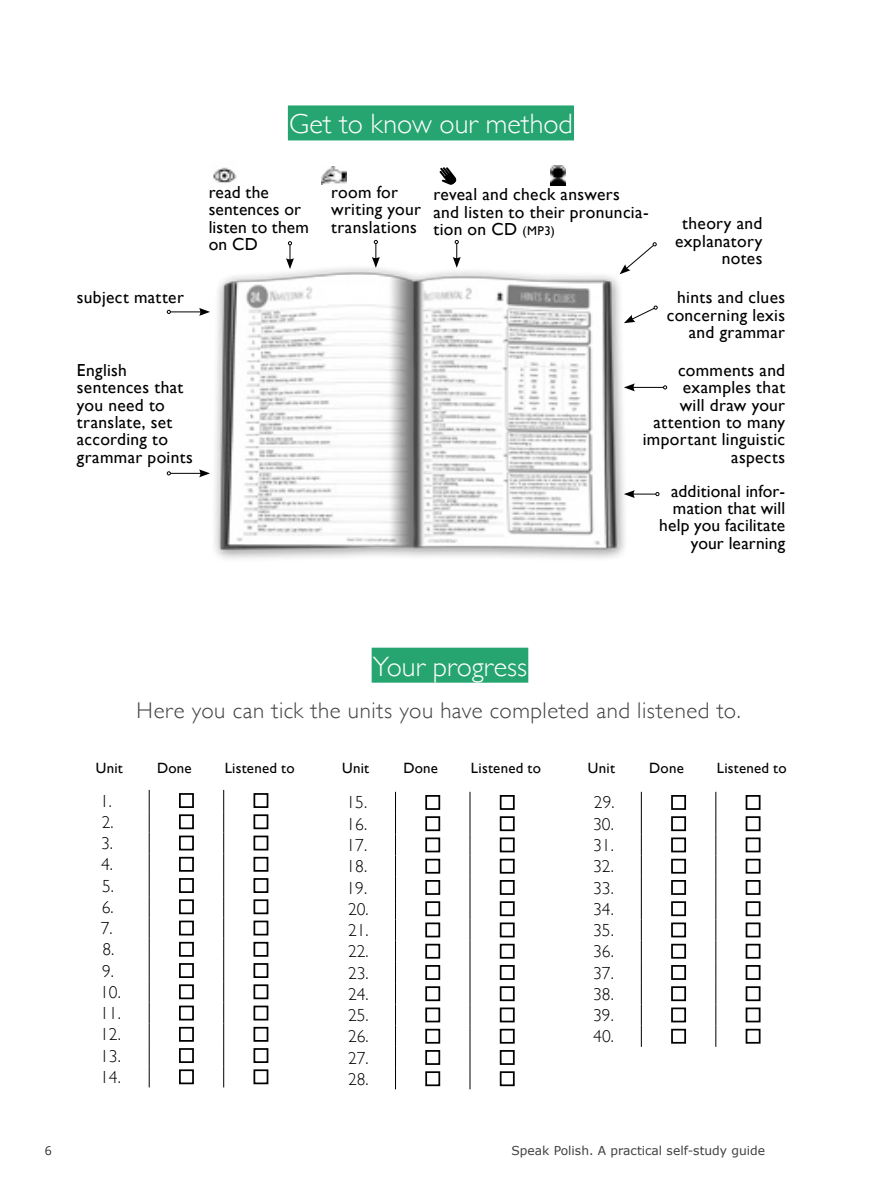
<style>
.page{position:relative;width:869px;height:1191px;background:#fff}
.page>*{position:absolute;margin:0;border:0;box-sizing:border-box;transform-origin:0 0}
.t1{font:300 28px "Gill Sans";letter-spacing:.005em;color:#fff}
.t2{font:300 22.75px "Gill Sans";letter-spacing:.025em;color:#414042}
.t3{font:17.5px/17.5px "Gill Sans";letter-spacing:.02em;color:#000}
.t4{font:300 17.5px/21.2px "Gill Sans";color:#000;text-align:justify}
.t5{font:14.88px "Gill Sans";letter-spacing:.015em;color:#000}
.t6{font:12.25px "MS Reference Sans Serif";color:#414042}
.t7{font:12.25px "Open Sans";color:#292829}
.s1{font-size:12.6px}
</style>
<div class="page">
<hr style="left:170px;top:473px;width:32px;height:1px;background:#000">
<svg style="left:167px;top:471px;width:4px;height:4px"></svg>
<hr style="left:170px;top:311px;width:32px;height:1px;background:#000">
<svg style="left:167px;top:310px;width:4px;height:4px"></svg>
<div style="left:288px;top:105px;width:285px;height:35px;background:#27a570"></div>
<svg style="left:439px;top:167px;width:18px;height:18px"></svg>
<img style="left:213px;top:167px;width:24px;height:16px">
<img style="left:321px;top:166px;width:25px;height:18px">
<img style="left:184px;top:257px;width:459px;height:302px">
<img style="left:550px;top:165px;width:15px;height:20px">
<svg style="left:623px;top:306px;width:34px;height:17px"></svg>
<svg style="left:619px;top:242px;width:37px;height:32px"></svg>
<svg style="left:371px;top:240px;width:8px;height:28px"></svg>
<svg style="left:452px;top:240px;width:8px;height:28px"></svg>
<svg style="left:286px;top:241px;width:8px;height:28px"></svg>
<hr style="left:631px;top:387px;width:32px;height:1px;background:#000">
<svg style="left:662px;top:385px;width:4px;height:4px"></svg>
<svg style="left:623px;top:383px;width:11px;height:8px"></svg>
<div style="left:371px;top:647px;width:157px;height:35px;background:#27a570"></div>
<svg style="left:149px;top:790px;width:1px;height:297px"></svg>
<svg style="left:223px;top:790px;width:1px;height:297px"></svg>
<div style="left:179px;top:793px;width:15px;height:15px;border:2px solid #000"></div>
<div style="left:253px;top:793px;width:15px;height:15px;border:2px solid #000"></div>
<div style="left:179px;top:814px;width:15px;height:15px;border:2px solid #000"></div>
<div style="left:253px;top:814px;width:15px;height:15px;border:2px solid #000"></div>
<div style="left:179px;top:835px;width:15px;height:15px;border:2px solid #000"></div>
<div style="left:253px;top:835px;width:15px;height:15px;border:2px solid #000"></div>
<div style="left:179px;top:857px;width:15px;height:14px;border:2px solid #000"></div>
<div style="left:253px;top:857px;width:15px;height:14px;border:2px solid #000"></div>
<div style="left:179px;top:878px;width:15px;height:15px;border:2px solid #000"></div>
<div style="left:253px;top:878px;width:15px;height:15px;border:2px solid #000"></div>
<div style="left:179px;top:899px;width:15px;height:15px;border:2px solid #000"></div>
<div style="left:253px;top:899px;width:15px;height:15px;border:2px solid #000"></div>
<div style="left:179px;top:920px;width:15px;height:15px;border:2px solid #000"></div>
<div style="left:253px;top:920px;width:15px;height:15px;border:2px solid #000"></div>
<div style="left:179px;top:942px;width:15px;height:14px;border:2px solid #000"></div>
<div style="left:253px;top:942px;width:15px;height:14px;border:2px solid #000"></div>
<div style="left:179px;top:963px;width:15px;height:15px;border:2px solid #000"></div>
<div style="left:253px;top:963px;width:15px;height:15px;border:2px solid #000"></div>
<div style="left:179px;top:984px;width:15px;height:15px;border:2px solid #000"></div>
<div style="left:253px;top:984px;width:15px;height:15px;border:2px solid #000"></div>
<div style="left:179px;top:1005px;width:15px;height:15px;border:2px solid #000"></div>
<div style="left:253px;top:1005px;width:15px;height:15px;border:2px solid #000"></div>
<div style="left:179px;top:1026px;width:15px;height:15px;border:2px solid #000"></div>
<div style="left:253px;top:1026px;width:15px;height:15px;border:2px solid #000"></div>
<div style="left:179px;top:1048px;width:15px;height:15px;border:2px solid #000"></div>
<div style="left:253px;top:1048px;width:15px;height:15px;border:2px solid #000"></div>
<div style="left:179px;top:1069px;width:15px;height:15px;border:2px solid #000"></div>
<div style="left:253px;top:1069px;width:15px;height:15px;border:2px solid #000"></div>
<svg style="left:395px;top:792px;width:1px;height:297px"></svg>
<svg style="left:469px;top:792px;width:1px;height:297px"></svg>
<div style="left:425px;top:795px;width:15px;height:15px;border:2px solid #000"></div>
<div style="left:499px;top:795px;width:15px;height:15px;border:2px solid #000"></div>
<div style="left:425px;top:816px;width:15px;height:15px;border:2px solid #000"></div>
<div style="left:499px;top:816px;width:15px;height:15px;border:2px solid #000"></div>
<div style="left:425px;top:837px;width:15px;height:15px;border:2px solid #000"></div>
<div style="left:499px;top:837px;width:15px;height:15px;border:2px solid #000"></div>
<div style="left:425px;top:858px;width:15px;height:15px;border:2px solid #000"></div>
<div style="left:499px;top:858px;width:15px;height:15px;border:2px solid #000"></div>
<div style="left:425px;top:880px;width:15px;height:15px;border:2px solid #000"></div>
<div style="left:499px;top:880px;width:15px;height:15px;border:2px solid #000"></div>
<div style="left:425px;top:901px;width:15px;height:15px;border:2px solid #000"></div>
<div style="left:499px;top:901px;width:15px;height:15px;border:2px solid #000"></div>
<div style="left:425px;top:922px;width:15px;height:15px;border:2px solid #000"></div>
<div style="left:499px;top:922px;width:15px;height:15px;border:2px solid #000"></div>
<div style="left:425px;top:943px;width:15px;height:15px;border:2px solid #000"></div>
<div style="left:499px;top:943px;width:15px;height:15px;border:2px solid #000"></div>
<div style="left:425px;top:965px;width:15px;height:15px;border:2px solid #000"></div>
<div style="left:499px;top:965px;width:15px;height:15px;border:2px solid #000"></div>
<div style="left:425px;top:986px;width:15px;height:15px;border:2px solid #000"></div>
<div style="left:499px;top:986px;width:15px;height:15px;border:2px solid #000"></div>
<div style="left:425px;top:1007px;width:15px;height:15px;border:2px solid #000"></div>
<div style="left:499px;top:1007px;width:15px;height:15px;border:2px solid #000"></div>
<div style="left:425px;top:1028px;width:15px;height:15px;border:2px solid #000"></div>
<div style="left:499px;top:1028px;width:15px;height:15px;border:2px solid #000"></div>
<div style="left:425px;top:1050px;width:15px;height:15px;border:2px solid #000"></div>
<div style="left:499px;top:1050px;width:15px;height:15px;border:2px solid #000"></div>
<div style="left:425px;top:1071px;width:15px;height:15px;border:2px solid #000"></div>
<div style="left:499px;top:1071px;width:15px;height:15px;border:2px solid #000"></div>
<svg style="left:640px;top:792px;width:1px;height:254px"></svg>
<svg style="left:715px;top:792px;width:1px;height:254px"></svg>
<div style="left:670px;top:795px;width:15px;height:15px;border:2px solid #000"></div>
<div style="left:745px;top:795px;width:15px;height:15px;border:2px solid #000"></div>
<div style="left:670px;top:816px;width:15px;height:15px;border:2px solid #000"></div>
<div style="left:745px;top:816px;width:15px;height:15px;border:2px solid #000"></div>
<div style="left:670px;top:837px;width:15px;height:15px;border:2px solid #000"></div>
<div style="left:745px;top:837px;width:15px;height:15px;border:2px solid #000"></div>
<div style="left:670px;top:858px;width:15px;height:15px;border:2px solid #000"></div>
<div style="left:745px;top:858px;width:15px;height:15px;border:2px solid #000"></div>
<div style="left:670px;top:880px;width:15px;height:15px;border:2px solid #000"></div>
<div style="left:745px;top:880px;width:15px;height:15px;border:2px solid #000"></div>
<div style="left:670px;top:901px;width:15px;height:15px;border:2px solid #000"></div>
<div style="left:745px;top:901px;width:15px;height:15px;border:2px solid #000"></div>
<div style="left:670px;top:922px;width:15px;height:15px;border:2px solid #000"></div>
<div style="left:745px;top:922px;width:15px;height:15px;border:2px solid #000"></div>
<div style="left:670px;top:943px;width:15px;height:15px;border:2px solid #000"></div>
<div style="left:745px;top:943px;width:15px;height:15px;border:2px solid #000"></div>
<div style="left:670px;top:965px;width:15px;height:15px;border:2px solid #000"></div>
<div style="left:745px;top:965px;width:15px;height:15px;border:2px solid #000"></div>
<div style="left:670px;top:986px;width:15px;height:15px;border:2px solid #000"></div>
<div style="left:745px;top:986px;width:15px;height:15px;border:2px solid #000"></div>
<div style="left:670px;top:1007px;width:15px;height:15px;border:2px solid #000"></div>
<div style="left:745px;top:1007px;width:15px;height:15px;border:2px solid #000"></div>
<div style="left:670px;top:1028px;width:15px;height:15px;border:2px solid #000"></div>
<div style="left:745px;top:1028px;width:15px;height:15px;border:2px solid #000"></div>
<svg style="left:623px;top:490px;width:36px;height:8px"></svg>
<h1 class="t1" style="left:289px;top:102px;width:285px">Get to know our method</h1>
<p class="t3" style="left:77px;top:288px;width:108px">subject matter</p>
<p class="t3" style="left:209px;top:183px;width:102px">read the sentences or listen to them on CD</p>
<p class="t3" style="left:77px;top:361px;width:117px">English sentences that you need to translate, set according to grammar points</p>
<p class="t3" style="left:331px;top:183px;width:91px">room for writing your translations</p>
<p class="t3" style="left:433px;top:185px;width:216px">reveal and check answers and listen to their pronuncia&shy;tion on CD <span class="s1">(MP3)</span></p>
<p class="t3" style="left:674px;top:214px;width:89px;text-align:right">theory and explanatory notes</p>
<p class="t3" style="left:666px;top:288px;width:120px;text-align:right">hints and clues concerning lexis and grammar</p>
<p class="t3" style="left:642px;top:361px;width:144px;text-align:right">comments and examples that<br>will draw your attention to many important linguistic aspects</p>
<p class="t3" style="left:659px;top:482px;width:127px;text-align:right">additional infor&shy;mation that will help you facilitate your learning</p>
<h1 class="t1" style="left:372px;top:644px;width:156px">Your progress</h1>
<h2 class="t2" style="left:136px;top:693px;width:605px">Here you can tick the units you have completed and listened to.</h2>
<p class="t5" style="left:96px;top:759px;width:28px">Unit</p>
<p class="t5" style="left:157px;top:759px;width:36px">Done</p>
<p class="t5" style="left:224px;top:759px;width:71px">Listened to</p>
<p class="t4" style="left:100px;top:789px;width:22px;text-align:left">1.<br>2.<br>3.<br>4.<br>5.<br>6.<br>7.<br>8.<br>9.<br>10.<br>11.<br>12.<br>13.<br>14.</p>
<p class="t5" style="left:342px;top:759px;width:28px">Unit</p>
<p class="t5" style="left:403px;top:759px;width:36px">Done</p>
<p class="t5" style="left:471px;top:759px;width:71px">Listened to</p>
<p class="t4" style="left:346px;top:791px;width:24px">15.<br>16.<br>17.<br>18.<br>19.<br>20.<br>21.<br>22.<br>23.<br>24.<br>25.<br>26.<br>27.<br>28.</p>
<p class="t5" style="left:587px;top:759px;width:28px">Unit</p>
<p class="t5" style="left:649px;top:759px;width:36px">Done</p>
<p class="t5" style="left:716px;top:759px;width:71px">Listened to</p>
<p class="t4" style="left:593px;top:791px;width:23px">29.<br>30.<br>31.<br>32.<br>33.<br>34.<br>35.<br>36.<br>37.<br>38.<br>39.<br>40.</p>
<p class="t7" style="left:45px;top:1142px;width:9px">6</p>
<p class="t6" style="left:511px;top:1142px;width:255px">Speak Polish. A practical self-study guide</p>
</div>
